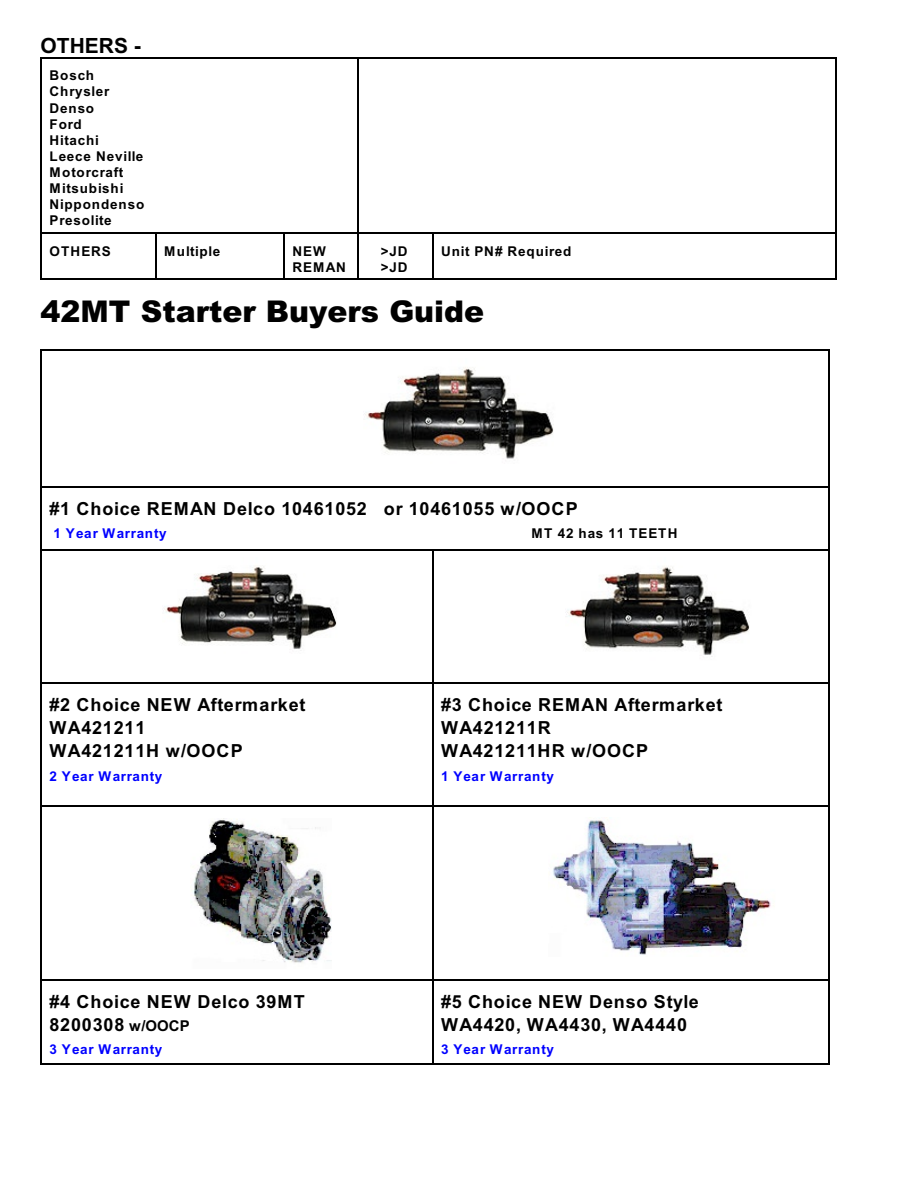
<style>
.page{position:relative;width:918px;height:1188px;background:#fff}
.page>*{position:absolute;margin:0;border:0;box-sizing:border-box;transform-origin:0 0}
.t1{font:900 30px "Arial";letter-spacing:.005em;color:#000}
.t2{font:700 21px "Arial";letter-spacing:.005em;color:#000}
.t3{font:700 18px/23.2px "Arial";letter-spacing:.045em;color:#000}
.t4{font:700 13.5px/16px "Arial";letter-spacing:.06em;color:#000}
.t5{font:700 13.5px "Arial";letter-spacing:.045em;color:#00f}
.t6{font:700 13.5px "Arial";letter-spacing:.04em;color:#000}
.s1{font-style:italic}
.s2{font-size:15px}
</style>
<div class="page">
<hr style="left:40px;top:57px;width:2px;height:175px;background:#000">
<hr style="left:40px;top:57px;width:318px;height:1px;background:#000">
<hr style="left:358px;top:57px;width:1px;height:175px;background:#000">
<hr style="left:836px;top:57px;width:1px;height:175px;background:#000">
<hr style="left:358px;top:57px;width:479px;height:1px;background:#000">
<hr style="left:40px;top:232px;width:2px;height:47px;background:#000">
<hr style="left:40px;top:232px;width:115px;height:2px;background:#000">
<hr style="left:40px;top:278px;width:115px;height:1px;background:#000">
<hr style="left:155px;top:232px;width:2px;height:47px;background:#000">
<hr style="left:155px;top:232px;width:128px;height:2px;background:#000">
<hr style="left:155px;top:278px;width:128px;height:1px;background:#000">
<hr style="left:284px;top:232px;width:1px;height:47px;background:#000">
<hr style="left:284px;top:232px;width:74px;height:2px;background:#000">
<hr style="left:284px;top:278px;width:74px;height:1px;background:#000">
<hr style="left:358px;top:232px;width:1px;height:47px;background:#000">
<hr style="left:358px;top:232px;width:74px;height:2px;background:#000">
<hr style="left:358px;top:278px;width:74px;height:1px;background:#000">
<hr style="left:432px;top:232px;width:1px;height:47px;background:#000">
<hr style="left:836px;top:232px;width:1px;height:47px;background:#000">
<hr style="left:432px;top:232px;width:405px;height:2px;background:#000">
<hr style="left:432px;top:278px;width:405px;height:1px;background:#000">
<hr style="left:40px;top:350px;width:2px;height:136px;background:#000">
<hr style="left:829px;top:350px;width:1px;height:136px;background:#000">
<hr style="left:40px;top:350px;width:790px;height:1px;background:#000">
<hr style="left:40px;top:487px;width:2px;height:62px;background:#000">
<hr style="left:829px;top:487px;width:1px;height:62px;background:#000">
<hr style="left:40px;top:487px;width:790px;height:1px;background:#000">
<hr style="left:40px;top:549px;width:2px;height:133px;background:#000">
<hr style="left:40px;top:549px;width:392px;height:1px;background:#000">
<hr style="left:432px;top:549px;width:1px;height:133px;background:#000">
<hr style="left:829px;top:549px;width:1px;height:133px;background:#000">
<hr style="left:432px;top:549px;width:398px;height:1px;background:#000">
<hr style="left:40px;top:683px;width:2px;height:122px;background:#000">
<hr style="left:40px;top:683px;width:392px;height:1px;background:#000">
<hr style="left:432px;top:683px;width:1px;height:122px;background:#000">
<hr style="left:829px;top:683px;width:1px;height:122px;background:#000">
<hr style="left:432px;top:683px;width:398px;height:1px;background:#000">
<hr style="left:40px;top:806px;width:2px;height:173px;background:#000">
<hr style="left:40px;top:806px;width:392px;height:1px;background:#000">
<hr style="left:432px;top:806px;width:1px;height:173px;background:#000">
<hr style="left:829px;top:806px;width:1px;height:173px;background:#000">
<hr style="left:432px;top:806px;width:398px;height:1px;background:#000">
<hr style="left:40px;top:979px;width:2px;height:86px;background:#000">
<hr style="left:40px;top:979px;width:392px;height:1px;background:#000">
<hr style="left:40px;top:1064px;width:392px;height:1px;background:#000">
<hr style="left:432px;top:979px;width:1px;height:86px;background:#000">
<hr style="left:829px;top:979px;width:1px;height:86px;background:#000">
<hr style="left:432px;top:979px;width:398px;height:1px;background:#000">
<hr style="left:432px;top:1064px;width:398px;height:1px;background:#000">
<img style="left:365px;top:367px;width:189px;height:92px">
<img style="left:164px;top:566px;width:173px;height:85px">
<img style="left:566px;top:566px;width:184px;height:91px">
<img style="left:193px;top:818px;width:139px;height:145px">
<img style="left:552px;top:820px;width:219px;height:135px">
<p class="t2" style="left:40px;top:38px;width:102px">OTHERS -</p>
<p class="t4" style="left:50px;top:69px;width:96px">Bosch<br>Chrysler<br>Denso<br>Ford<br>Hitachi<br>Leece Neville<br>Motorcraft<br>Mitsubishi<br>Nippondenso<br>Presolite</p>
<p class="t4" style="left:50px;top:244px;width:63px">OTHERS</p>
<p class="t6" style="left:164px;top:246px;width:58px">Multiple</p>
<p class="t4" style="left:292px;top:244px;width:55px">NEW<br>REMAN</p>
<p class="t4" style="left:381px;top:244px;width:28px">&gt;JD &gt;JD</p>
<p class="t4" style="left:441px;top:244px;width:132px">Unit PN# Required</p>
<h1 class="t1" style="left:40px;top:301px;width:445px">42MT Starter <span class="s1">Buyers Guide</span></h1>
<p class="t3" style="left:50px;top:499px;width:530px">#1 Choice REMAN Delco 10461052 or 10461055 w/OOCP</p>
<p class="t5" style="left:54px;top:528px;width:115px">1 Year Warranty</p>
<p class="t4" style="left:532px;top:527px;width:147px">MT 42 has 11 TEETH</p>
<p class="t3" style="left:50px;top:695px;width:258px">#2 Choice NEW Aftermarket<br>WA421211<br>WA421211H w/OOCP</p>
<p class="t5" style="left:50px;top:771px;width:114px">2 Year Warranty</p>
<p class="t3" style="left:50px;top:991px;width:257px">#4 Choice NEW Delco 39MT<br>8200308 <span class="s2">w/OOCP</span></p>
<p class="t5" style="left:50px;top:1044px;width:114px">3 Year Warranty</p>
<p class="t3" style="left:441px;top:695px;width:283px">#3 Choice REMAN Aftermarket<br>WA421211R<br>WA421211HR w/OOCP</p>
<p class="t5" style="left:441px;top:771px;width:115px">1 Year Warranty</p>
<p class="t3" style="left:441px;top:991px;width:259px">#5 Choice NEW Denso Style<br>WA4420, WA4430, WA4440</p>
<p class="t5" style="left:441px;top:1044px;width:115px">3 Year Warranty</p>
</div>
